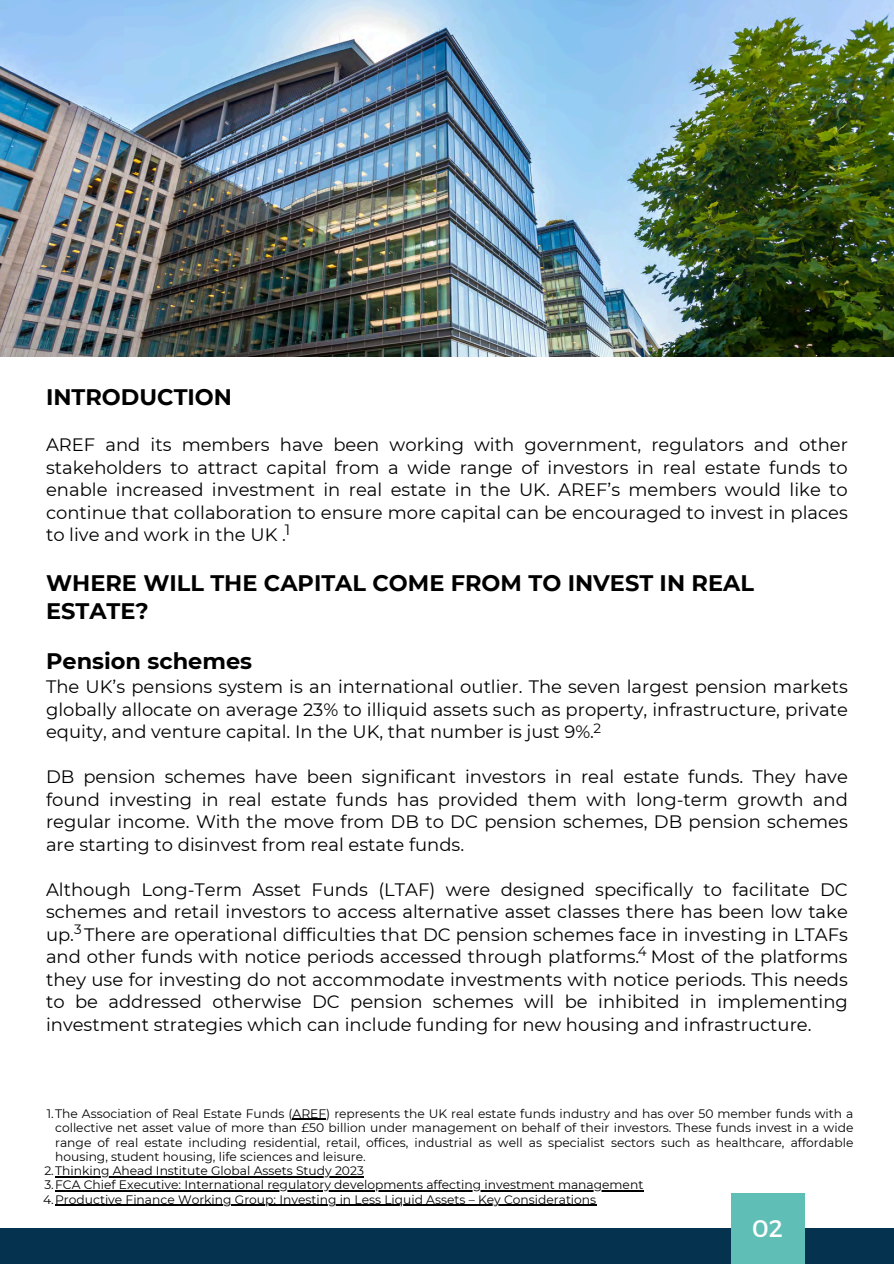
<style>
.page{position:relative;width:894px;height:1264px;background:#fff}
.page>*{position:absolute;margin:0;border:0;box-sizing:border-box;transform-origin:0 0}
.t1{font:24px "Montserrat";color:#fff}
.t2{font:700 22.5px/28.2px "Montserrat";color:#000}
.t3{font:18px/22.5px "Montserrat";color:#000;text-align:justify}
.t4{font:15px "Montserrat";color:#000}
.t5{font:13.5px "Montserrat";color:#000}
.t6{font:12.3px/14.2px "Montserrat";color:#000;text-align:justify}
</style>
<div class="page">
<div style="left:0;top:1228px;width:893px;height:35px;background:#05334f"></div>
<div style="left:730px;top:1192px;width:74px;height:71px;background:#5fbeb5"></div>
<img style="left:0;top:0;width:893px;height:356px">
<hr style="left:292px;top:1118px;width:34px;height:1px;background:#000">
<hr style="left:55px;top:1176px;width:309px;height:1px;background:#000">
<hr style="left:55px;top:1190px;width:588px;height:1px;background:#000">
<hr style="left:55px;top:1204px;width:541px;height:1px;background:#000">
<h2 class="t2" style="left:46px;top:383px;width:187px">INTRODUCTION</h2>
<h1 class="t3" style="left:46px;top:433px;width:803px">AREF and its members have been working with government, regulators and other stakeholders to attract capital from a wide range of investors in real estate funds to enable increased investment in real estate in the UK. AREF’s members would like to continue that collaboration to ensure more capital can be encouraged to invest in places to live and work in the UK .</h1>
<h2 class="t2" style="left:46px;top:568px;width:709px">WHERE WILL THE CAPITAL COME FROM TO INVEST IN REAL<br>ESTATE?</h2>
<h2 class="t2" style="left:46px;top:647px;width:207px">Pension schemes</h2>
<h2 class="t3" style="left:46px;top:675px;width:803px">The UK’s pensions system is an international outlier. The seven largest pension markets globally allocate on average 23% to illiquid assets such as property, infrastructure, private equity, and venture capital. In the UK, that number is just 9%.</h2>
<h2 class="t3" style="left:46px;top:765px;width:803px">DB pension schemes have been significant investors in real estate funds. They have found investing in real estate funds has provided them with long-term growth and regular income. With the move from DB to DC pension schemes, DB pension schemes are starting to disinvest from real estate funds.</h2>
<p class="t3" style="left:46px;top:878px;width:803px">Although Long-Term Asset Funds (LTAF) were designed specifically to facilitate DC schemes and retail investors to access alternative asset classes there has been low take up. There are operational difficulties that DC pension schemes face in investing in LTAFs and other funds with notice periods accessed through platforms. Most of the platforms they use for investing do not accommodate investments with notice periods. This needs to be addressed otherwise DC pension schemes will be inhibited in implementing investment strategies which can include funding for new housing and infrastructure.</p>
<p class="t4" style="left:285px;top:520px;width:7px">1</p>
<p class="t5" style="left:593px;top:720px;width:9px">2</p>
<p class="t5" style="left:74px;top:920px;width:9px">3</p>
<p class="t5" style="left:637px;top:943px;width:10px">4</p>
<p class="t6" style="left:55px;top:1106px;width:799px;text-indent:-8px">1.The Association of Real Estate Funds (AREF) represents the UK real estate funds industry and has over 50 member funds with a collective net asset value of more than £50 billion under management on behalf of their investors. These funds invest in a wide range of real estate including residential, retail, offices, industrial as well as specialist sectors such as healthcare, affordable housing, student housing, life sciences and leisure.</p>
<p class="t6" style="left:44px;top:1163px;width:321px">2.Thinking Ahead Institute Global Assets Study 2023</p>
<p class="t6" style="left:44px;top:1177px;width:600px">3.FCA Chief Executive: International regulatory developments affecting investment management</p>
<p class="t6" style="left:43px;top:1192px;width:554px">4.Productive Finance Working Group: Investing in Less Liquid Assets – Key Considerations</p>
<h1 class="t1" style="left:752px;top:1212px;width:32px">02</h1>
</div>
